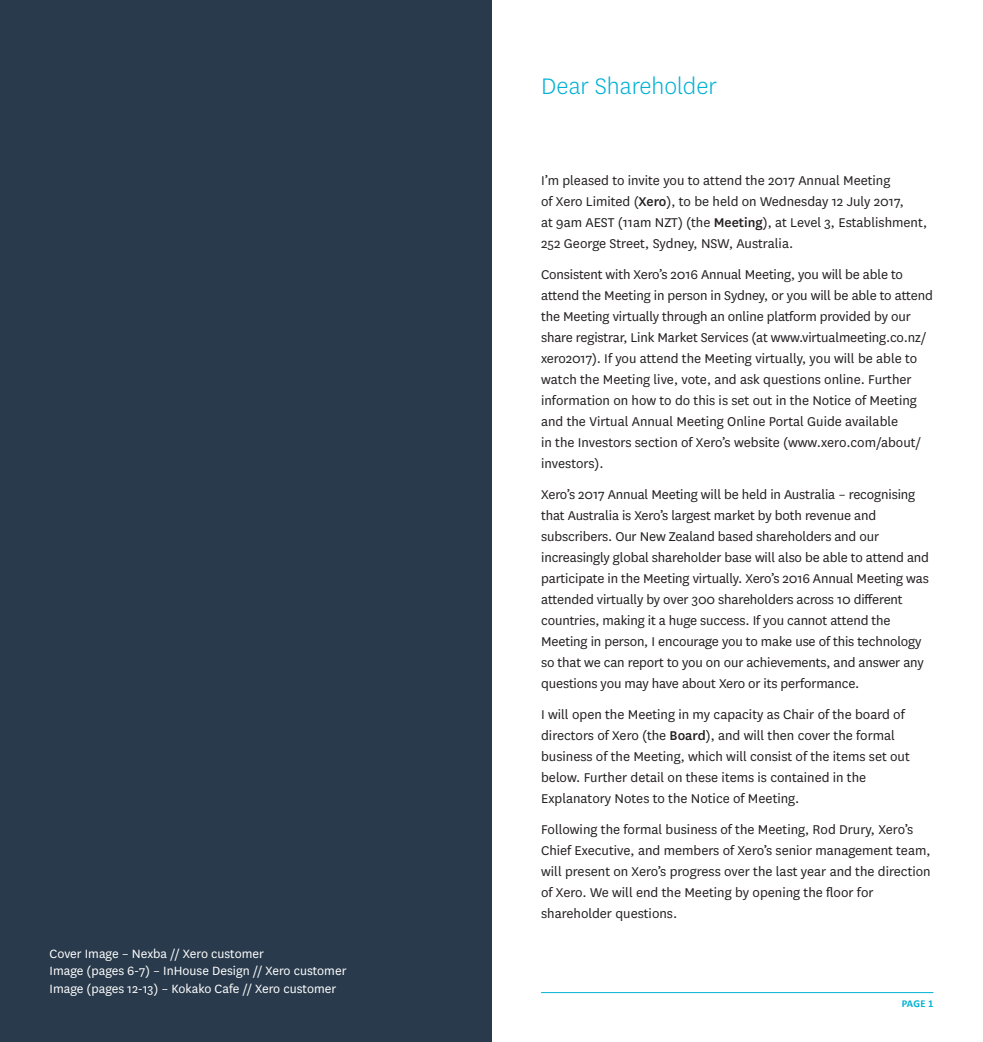
<style>
.page{position:relative;width:983px;height:1042px;background:#fff}
.page>*{position:absolute;margin:0;border:0;box-sizing:border-box;transform-origin:0 0}
.t1{font:300 26.25px "National";color:#00b1d5}
.t2{font:14.88px/21px "National";letter-spacing:-.01em;color:#231f20}
.t3{font:14px/17.5px "National";color:#fff}
.t4{font:700 10.5px "Calibri";color:#00b1d5}
.s1{font-weight:500}
</style>
<div class="page">
<hr style="left:541px;top:992px;width:391px;height:1px;background:#00b1d5">
<div style="left:0;top:0;width:491px;height:1042px;background:#293a4c"></div>
<p class="t3" style="left:50px;top:944px;width:298px">Cover Image – Nexba // Xero customer<br>Image (pages 6-7) – InHouse Design // Xero customer<br>Image (pages 12-13) – Kokako Cafe // Xero customer</p>
<h1 class="t1" style="left:541px;top:70px;width:177px">Dear Shareholder</h1>
<p class="t2" style="left:541px;top:169px;width:387px">I’m pleased to invite you to attend the 2017 Annual Meeting<br>of Xero Limited (<span class="s1">Xero</span>), to be held on Wednesday 12 July 2017,<br>at 9am AEST (11am NZT) (the <span class="s1">Meeting</span>), at Level 3, Establishment, 252 George Street, Sydney, NSW, Australia.</p>
<p class="t2" style="left:541px;top:263px;width:393px">Consistent with Xero’s 2016 Annual Meeting, you will be able to attend the Meeting in person in Sydney, or you will be able to attend the Meeting virtually through an online platform provided by our share registrar, Link Market Services (at www.virtualmeeting.co.nz/ xero2017). If you attend the Meeting virtually, you will be able to watch the Meeting live, vote, and ask questions online. Further information on how to do this is set out in the Notice of Meeting and the Virtual Annual Meeting Online Portal Guide available<br>in the Investors section of Xero’s website (www.xero.com/about/ investors).</p>
<p class="t2" style="left:541px;top:483px;width:389px">Xero’s 2017 Annual Meeting will be held in Australia – recognising that Australia is Xero’s largest market by both revenue and subscribers. Our New Zealand based shareholders and our increasingly global shareholder base will also be able to attend and participate in the Meeting virtually. Xero’s 2016 Annual Meeting was attended virtually by over 300 shareholders across 10 different countries, making it a huge success. If you cannot attend the Meeting in person, I encourage you to make use of this technology so that we can report to you on our achievements, and answer any questions you may have about Xero or its performance.</p>
<p class="t2" style="left:541px;top:703px;width:370px">I will open the Meeting in my capacity as Chair of the board of directors of Xero (the <span class="s1">Board</span>), and will then cover the formal business of the Meeting, which will consist of the items set out below. Further detail on these items is contained in the Explanatory Notes to the Notice of Meeting.</p>
<p class="t2" style="left:541px;top:818px;width:391px">Following the formal business of the Meeting, Rod Drury, Xero’s Chief Executive, and members of Xero’s senior management team, will present on Xero’s progress over the last year and the direction of Xero. We will end the Meeting by opening the floor for shareholder questions.</p>
<p class="t4" style="left:901px;top:997px;width:33px">PAGE 1</p>
</div>
